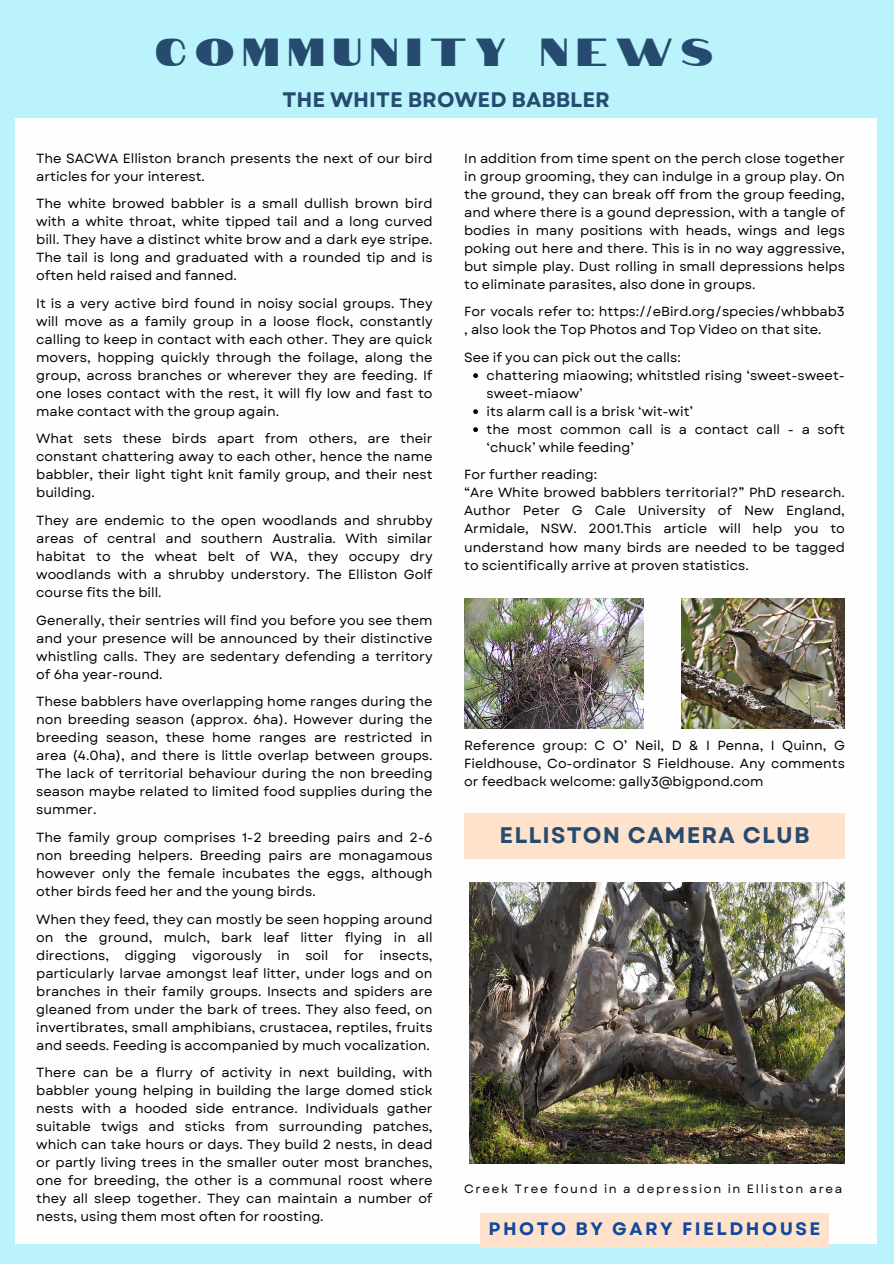
<style>
.page{position:relative;width:894px;height:1264px;background:#fff}
.page>*{position:absolute;margin:0;border:0;box-sizing:border-box;transform-origin:0 0}
.t1{font:39px "Notable";letter-spacing:.225em;color:#274b6e}
.t2{font:700 22.5px "Garet";letter-spacing:.05em;color:#274b6e}
.t3{font:700 21px "Garet";color:#274b6e}
.t4{font:700 18px "Garet";letter-spacing:.14em;color:#0e489f}
.t5{font:13.2px/18px "Garet";color:#000;text-align:justify}
.t6{font:12px "Garet";letter-spacing:.14em;color:#000}
</style>
<div class="page">
<div style="left:0;top:0;width:893px;height:1263px;background:#baf3fb"></div>
<div style="left:16px;top:100px;width:860px;height:1143px;background:#fefefe"></div>
<svg style="left:473px;top:373px;width:5px;height:5px"></svg>
<svg style="left:473px;top:409px;width:5px;height:5px"></svg>
<svg style="left:473px;top:427px;width:5px;height:5px"></svg>
<img style="left:681px;top:598px;width:163px;height:131px">
<img style="left:464px;top:598px;width:179px;height:131px">
<div style="left:0;top:0;width:893px;height:117px;background:#baf3fb"></div>
<img style="left:470px;top:882px;width:374px;height:281px">
<div style="left:464px;top:812px;width:380px;height:46px;background:#fee2cb"></div>
<div style="left:480px;top:1213px;width:348px;height:33px;background:#fee2cb"></div>
<p class="t1" style="left:155px;top:22px;width:559px">COMMUNITY NEWS</p>
<p class="t3" style="left:282px;top:85px;width:329px">THE WHITE BROWED BABBLER</p>
<p class="t5" style="left:36px;top:149px;width:398px">The SACWA Elliston branch presents the next of our bird articles for your interest.</p>
<p class="t5" style="left:36px;top:194px;width:398px">The white browed babbler is a small dullish brown bird with a white throat, white tipped tail and a long curved bill. They have a distinct white brow and a dark eye stripe.<br>The tail is long and graduated with a rounded tip and is often held raised and fanned.</p>
<p class="t5" style="left:36px;top:294px;width:398px">It is a very active bird found in noisy social groups. They will move as a family group in a loose flock, constantly calling to keep in contact with each other. They are quick movers, hopping quickly through the foilage, along the group, across branches or wherever they are feeding. If one loses contact with the rest, it will fly low and fast to make contact with the group again.</p>
<p class="t5" style="left:36px;top:430px;width:398px">What sets these birds apart from others, are their constant chattering away to each other, hence the name babbler, their light tight knit family group, and their nest building.</p>
<p class="t5" style="left:36px;top:511px;width:398px">They are endemic to the open woodlands and shrubby areas of central and southern Australia. With similar habitat to the wheat belt of WA, they occupy dry woodlands with a shrubby understory. The Elliston Golf course fits the bill.</p>
<p class="t5" style="left:36px;top:611px;width:398px">Generally, their sentries will find you before you see them and your presence will be announced by their distinctive whistling calls. They are sedentary defending a territory of 6ha year-round.</p>
<p class="t5" style="left:36px;top:692px;width:398px">These babblers have overlapping home ranges during the non breeding season (approx. 6ha). However during the breeding season, these home ranges are restricted in area (4.0ha), and there is little overlap between groups.<br>The lack of territorial behaviour during the non breeding season maybe related to limited food supplies during the summer.</p>
<p class="t5" style="left:36px;top:828px;width:398px">The family group comprises 1-2 breeding pairs and 2-6 non breeding helpers. Breeding pairs are monagamous however only the female incubates the eggs, although other birds feed her and the young birds.</p>
<p class="t5" style="left:36px;top:910px;width:398px">When they feed, they can mostly be seen hopping around on the ground, mulch, bark leaf litter flying in all directions, digging vigorously in soil for insects, particularly larvae amongst leaf litter, under logs and on branches in their family groups. Insects and spiders are gleaned from under the bark of trees. They also feed, on invertibrates, small amphibians, crustacea, reptiles, fruits and seeds. Feeding is accompanied by much vocalization.</p>
<p class="t5" style="left:36px;top:1063px;width:398px">There can be a flurry of activity in next building, with babbler young helping in building the large domed stick nests with a hooded side entrance. Individuals gather suitable twigs and sticks from surrounding patches, which can take hours or days. They build 2 nests, in dead or partly living trees in the smaller outer most branches, one for breeding, the other is a communal roost where they all sleep together. They can maintain a number of nests, using them most often for roosting.</p>
<h1 class="t5" style="left:464px;top:149px;width:382px">In addition from time spent on the perch close together in group grooming, they can indulge in a group play. On the ground, they can break off from the group feeding, and where there is a gound depression, with a tangle of bodies in many positions with heads, wings and legs poking out here and there. This is in no way aggressive, but simple play. Dust rolling in small depressions helps to eliminate parasites, also done in groups.</h1>
<h2 class="t5" style="left:464px;top:302px;width:382px">For vocals refer to: https://eBird.org/species/whbbab3 , also look the Top Photos and Top Video on that site.</h2>
<p class="t5" style="left:464px;top:348px;width:218px">See if you can pick out the calls:</p>
<p class="t5" style="left:486px;top:366px;width:360px">chattering miaowing; whitstled rising ‘sweet-sweet&shy;sweet-miaow’</p>
<p class="t5" style="left:486px;top:402px;width:208px">its alarm call is a brisk ‘wit-wit’</p>
<p class="t5" style="left:486px;top:420px;width:360px">the most common call is a contact call - a soft ‘chuck’ while feeding’</p>
<p class="t5" style="left:464px;top:466px;width:134px">For further reading:</p>
<p class="t5" style="left:464px;top:484px;width:382px">“Are White browed babblers territorial?” PhD research.<br>Author Peter G Cale University of New England, Armidale, NSW. 2001.This article will help you to understand how many birds are needed to be tagged to scientifically arrive at proven statistics.</p>
<p class="t5" style="left:464px;top:736px;width:382px">Reference group: C O’ Neil, D &amp; I Penna, I Quinn, G Fieldhouse, Co-ordinator S Fieldhouse. Any comments or feedback welcome: gally3@bigpond.com</p>
<p class="t2" style="left:499px;top:819px;width:311px">ELLISTON CAMERA CLUB</p>
<h3 class="t6" style="left:464px;top:1180px;width:379px">Creek Tree found in a depression in Elliston area</h3>
<p class="t4" style="left:488px;top:1215px;width:333px">PHOTO BY GARY FIELDHOUSE</p>
</div>
